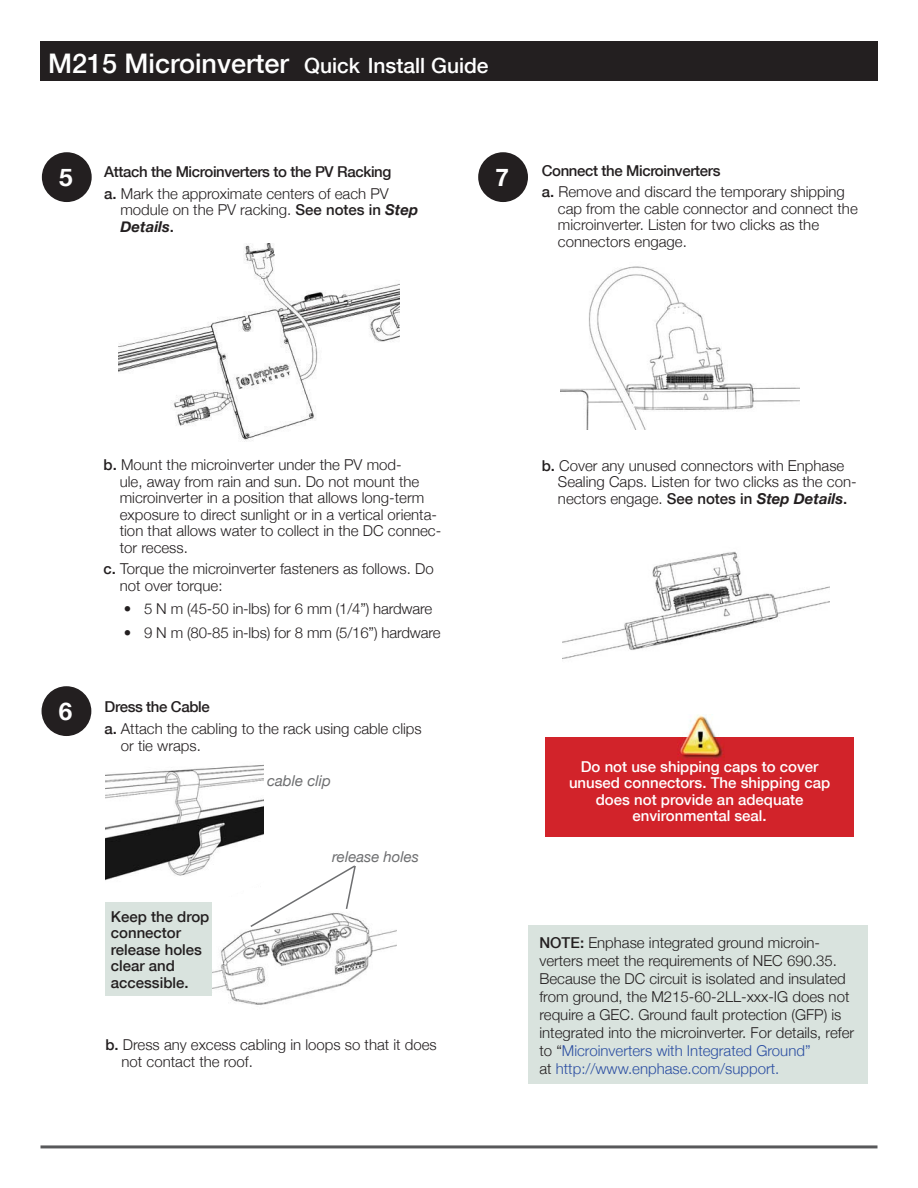
<style>
.page{position:relative;width:918px;height:1188px;background:#fff}
.page>*{position:absolute;margin:0;border:0;box-sizing:border-box;transform-origin:0 0}
.t1{font:500 27px "Helvetica Neue";color:#fff}
.t2{font:700 24.3px "Helvetica Neue";color:#fff}
.t3{font:300 15px/16.5px "Helvetica Neue";color:#231f20}
.t4{font:500 15px/16.5px "Helvetica Neue";color:#fff;text-align:center}
.t5{font:500 15px/21.6px "Helvetica Neue";letter-spacing:-.025em;color:#231f20}
.t6{font:500 15px/16.5px "Helvetica Neue";color:#231f20}
.t7{font:italic 15px "Helvetica Neue";color:#6d6e70}
.s1{font-size:21px}
.s2{font-weight:300}
.s3{font-weight:500}
.s4{font-weight:700;font-style:italic}
.s5{color:#2c4fa2}
</style>
<div class="page">
<div style="left:40px;top:41px;width:838px;height:39px;background:#231f20"></div>
<div style="left:42px;top:152px;width:50px;height:50px;background:#231f20;border-radius:50%"></div>
<div style="left:42px;top:686px;width:49px;height:50px;background:#231f20;border-radius:50%"></div>
<hr style="left:40px;top:1145px;width:838px;height:3px;background:#58595b">
<div style="left:478px;top:152px;width:50px;height:50px;background:#231f20;border-radius:50%"></div>
<img style="left:105px;top:764px;width:159px;height:117px">
<img style="left:212px;top:919px;width:185px;height:86px">
<div style="left:105px;top:902px;width:107px;height:94px;background:#d9e3de"></div>
<img style="left:561px;top:266px;width:239px;height:164px">
<img style="left:563px;top:551px;width:267px;height:108px">
<div style="left:545px;top:737px;width:309px;height:99px;background:#d2232a"></div>
<img style="left:679px;top:715px;width:45px;height:44px">
<svg style="left:212px;top:864px;width:145px;height:64px"></svg>
<img style="left:119px;top:244px;width:281px;height:198px">
<div style="left:529px;top:925px;width:339px;height:159px;background:#d9e3de"></div>
<h1 class="t1" style="left:48px;top:47px;width:442px">M215 Microinverter <span class="s1">Quick Install Guide</span></h1>
<h2 class="t2" style="left:59px;top:163px;width:15px">5</h2>
<p class="t5" style="left:104px;top:161px;width:289px">Attach the Microinverters to the PV Racking a. <span class="s2">Mark the approximate centers of each PV</span></p>
<p class="t3" style="left:120px;top:201px;width:299px">module on the PV racking. <span class="s3">See notes in</span> <span class="s4">Step<br>Details</span><span class="s3">.</span></p>
<h2 class="t2" style="left:495px;top:163px;width:15px">7</h2>
<p class="t3" style="left:542px;top:159px;width:305px;line-height:21.6px"><span class="s3">Connect the Microinverters<br>a.</span> Remove and discard the temporary shipping</p>
<p class="t3" style="left:558px;top:200px;width:301px">cap from the cable connector and connect the microinverter. Listen for two clicks as the connectors engage.</p>
<h2 class="t2" style="left:59px;top:697px;width:15px">6</h2>
<p class="t3" style="left:120px;top:456px;width:323px;text-indent:-16px"><span class="s3">b.</span> Mount the microinverter under the PV mod-<br>ule, away from rain and sun. Do not mount the microinverter in a position that allows long-term exposure to direct sunlight or in a vertical orienta&shy;tion that allows water to collect in the DC connec&shy;tor recess.</p>
<p class="t3" style="left:120px;top:560px;width:315px;text-indent:-16px"><span class="s3">c.</span> Torque the microinverter fasteners as follows. Do not over torque:</p>
<p class="t3" style="left:124px;top:600px;width:310px">• 5 N m (45-50 in-lbs) for 6 mm (1/4”) hardware</p>
<p class="t3" style="left:124px;top:624px;width:318px">• 9 N m (80-85 in-lbs) for 8 mm (5/16”) hardware</p>
<p class="t3" style="left:105px;top:696px;width:319px;line-height:21.6px"><span class="s3">Dress the Cable<br>a.</span> Attach the cabling to the rack using cable clips</p>
<p class="t3" style="left:121px;top:737px;width:82px">or tie wraps.</p>
<p class="t7" style="left:267px;top:772px;width:65px">cable clip</p>
<p class="t6" style="left:111px;top:908px;width:100px">Keep the drop connector release holes clear and accessible.</p>
<p class="t7" style="left:332px;top:848px;width:88px">release holes</p>
<p class="t3" style="left:122px;top:1037px;width:317px;text-indent:-16px"><span class="s3">b.</span> Dress any excess cabling in loops so that it does not contact the roof.</p>
<p class="t3" style="left:558px;top:457px;width:300px;text-indent:-16px"><span class="s3">b.</span> Cover any unused connectors with Enphase<br>Sealing Caps. Listen for two clicks as the con&shy;nectors engage. <span class="s3">See notes in</span> <span class="s4">Step Details</span><span class="s3">.</span></p>
<p class="t4" style="left:569px;top:758px;width:263px">Do not use shipping caps to cover unused connectors. The shipping cap does not provide an adequate environmental seal.</p>
<p class="t3" style="left:539px;top:933px;width:316px;line-height:18px"><span class="s3">NOTE:</span> Enphase integrated ground microin&shy;verters meet the requirements of NEC 690.35.<br>Because the DC circuit is isolated and insulated from ground, the M215-60-2LL-xxx-IG does not require a GEC. Ground fault protection (GFP) is integrated into the microinverter. For details, refer to “<span class="s5">Microinverters with Integrated Ground”<br></span>at <span class="s5">http://www.enphase.com/support.</span></p>
</div>
